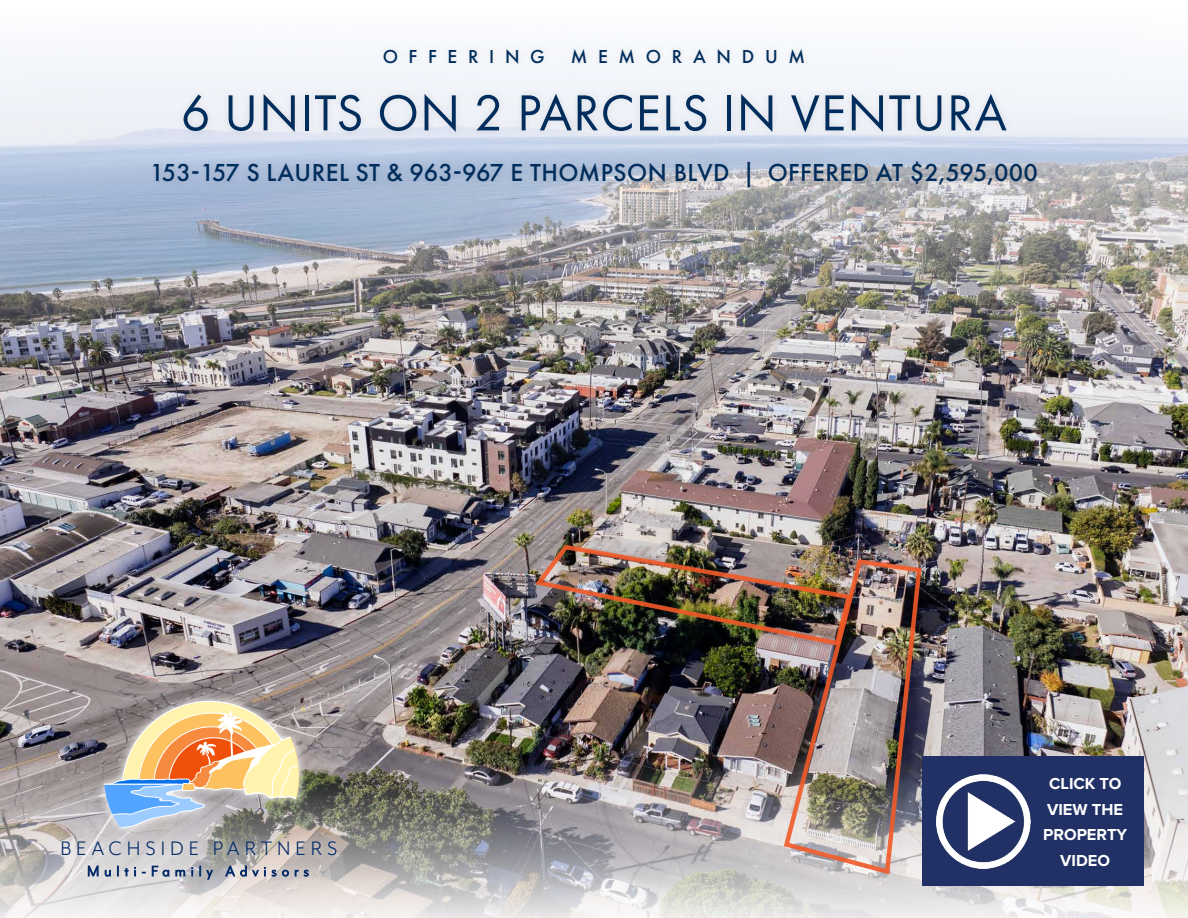
<style>
.page{position:relative;width:1188px;height:918px;background:#fff}
.page>*{position:absolute;margin:0;border:0;box-sizing:border-box;transform-origin:0 0}
.t1{font:52.5px "Futura PT";letter-spacing:.02em;color:#002d5b}
.t2{font:500 25.5px "Futura PT";letter-spacing:.02em;color:#002d5b}
.t3{font:22.5px "Mr Eaves Mod OT";letter-spacing:.22em;color:#052b68}
.t4{font:500 19.5px "Futura PT";letter-spacing:.55em;color:#002d5b}
.t5{font:700 16.5px/25.5px "Proxima Nova";color:#fff;text-align:center}
</style>
<div class="page">
<img style="left:0;top:478px;width:1188px;height:440px">
<img style="left:0;top:56px;width:1188px;height:422px">
<svg style="left:52px;top:691px;width:293px;height:197px;background:#ada7a7"></svg>
<svg style="left:104px;top:700px;width:195px;height:138px;background:#c6b49d"></svg>
<svg style="left:88px;top:866px;width:10px;height:10px"></svg>
<svg style="left:105px;top:870px;width:6px;height:6px"></svg>
<svg style="left:125px;top:868px;width:3px;height:8px"></svg>
<svg style="left:152px;top:866px;width:17px;height:10px"></svg>
<svg style="left:176px;top:870px;width:9px;height:6px"></svg>
<svg style="left:207px;top:870px;width:6px;height:9px"></svg>
<svg style="left:226px;top:866px;width:21px;height:10px"></svg>
<svg style="left:253px;top:870px;width:5px;height:6px"></svg>
<svg style="left:272px;top:870px;width:4px;height:6px"></svg>
<svg style="left:282px;top:870px;width:7px;height:6px"></svg>
<svg style="left:295px;top:870px;width:3px;height:6px"></svg>
<svg style="left:304px;top:870px;width:4px;height:6px"></svg>
<div style="left:146px;top:41px;width:899px;height:155px;background:#000;opacity:.1"></div>
<img style="left:782px;top:558px;width:141px;height:318px">
<div style="left:922px;top:756px;width:222px;height:130px;background:#213165"></div>
<img style="left:936px;top:774px;width:95px;height:95px">
<img style="left:533px;top:543px;width:320px;height:104px">
<p class="t4" style="left:383px;top:45px;width:164px">OFFERING</p>
<p class="t4" style="left:571px;top:45px;width:236px">MEMORANDUM</p>
<h1 class="t1" style="left:181px;top:82px;width:828px">6 UNITS ON 2 PARCELS IN VENTURA</h1>
<p class="t2" style="left:150px;top:158px;width:890px">153-157 S LAUREL ST &amp; 963-967 E THOMPSON BLVD | OFFERED AT $2,595,000</p>
<p class="t3" style="left:60px;top:836px;width:279px">BEACHSIDE PARTNERS</p>
<p class="t5" style="left:1043px;top:771px;width:86px">CLICK TO<br>VIEW THE<br>PROPERTY<br>VIDEO</p>
</div>
